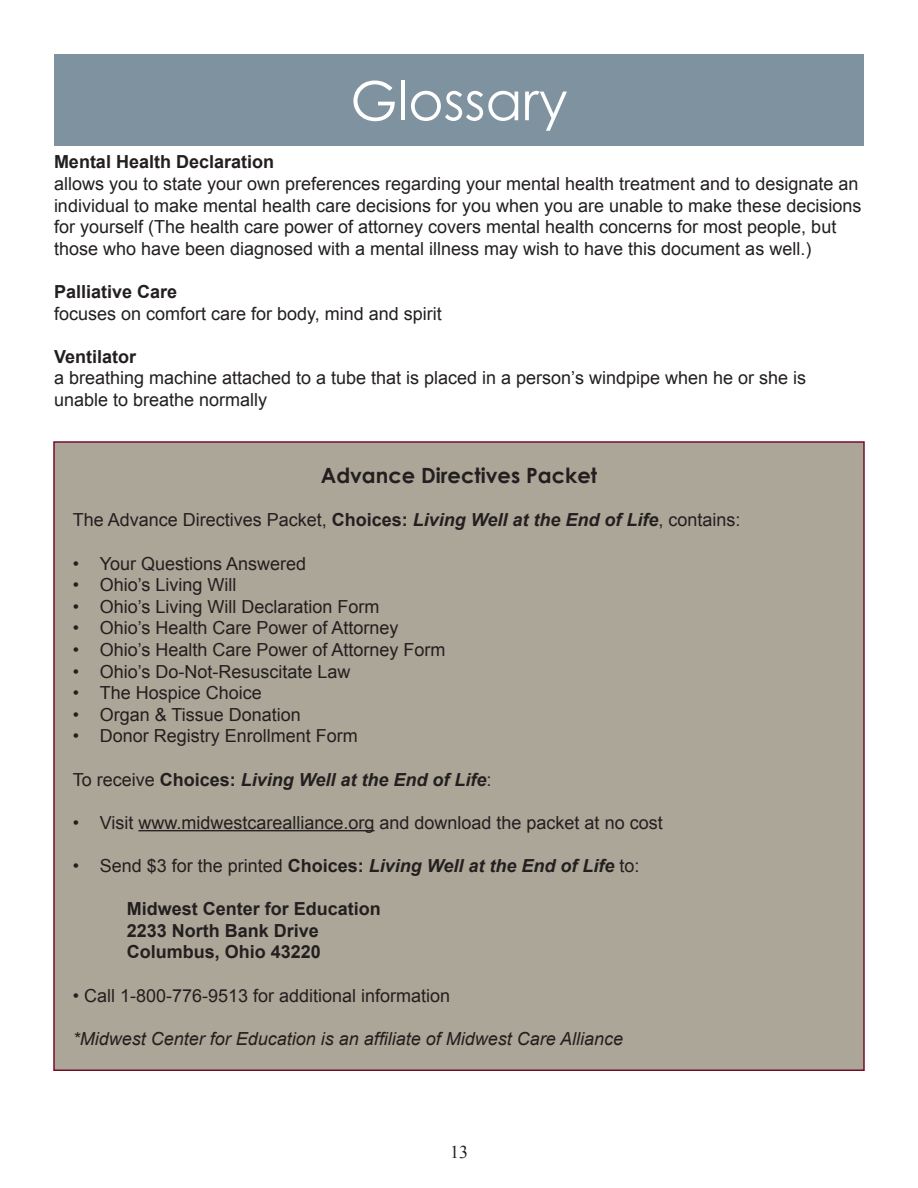
<style>
.page{position:relative;width:918px;height:1188px;background:#fff}
.page>*{position:absolute;margin:0;border:0;box-sizing:border-box;transform-origin:0 0}
.t1{font:54px "Century Gothic";color:#fff}
.t2{font:700 21px "Century Gothic";color:#231f20}
.t3{font:18px/21.6px "Arial";color:#231f20}
.t4{font:700 18px "Arial";color:#231f20}
.t5{font:italic 700 18px "Arial";color:#231f20}
.t6{font:italic 18px "Arial";color:#231f20}
.t7{font:18px "Times New Roman";color:#231f20}
.s1{font-weight:700}
.s2{font-weight:700;font-style:italic}
.s3{font-weight:400;font-style:normal}
.s4{font-style:normal}
</style>
<div class="page">
<div style="left:54px;top:54px;width:810px;height:92px;background:#7f929f"></div>
<div style="left:54px;top:442px;width:810px;height:628px;background:#aba697"></div>
<hr style="left:138px;top:830px;width:237px;height:1px;background:#231f20">
<p class="t1" style="left:350px;top:63px;width:219px">Glossary</p>
<p class="t4" style="left:54px;top:150px;width:222px">Mental Health Declaration</p>
<p class="t3" style="left:54px;top:173px;width:809px">allows you to state your own preferences regarding your mental health treatment and to designate an individual to make mental health care decisions for you when you are unable to make these decisions for yourself (The health care power of attorney covers mental health concerns for most people, but those who have been diagnosed with a mental illness may wish to have this document as well.)</p>
<p class="t4" style="left:54px;top:280px;width:125px">Palliative Care</p>
<p class="t3" style="left:54px;top:303px;width:389px">focuses on comfort care for body, mind and spirit</p>
<p class="t4" style="left:54px;top:344px;width:84px">Ventilator</p>
<p class="t3" style="left:54px;top:367px;width:754px">a breathing machine attached to a tube that is placed in a person’s windpipe when he or she is unable to breathe normally</p>
<p class="t2" style="left:321px;top:460px;width:278px">Advance Directives Packet</p>
<p class="t3" style="left:73px;top:509px;width:669px">The Advance Directives Packet, <span class="s1">Choices:</span> <span class="s2">Living Well at the End of Life</span>, contains:</p>
<p class="t3" style="left:73px;top:553px;width:235px">• Your Questions Answered</p>
<p class="t3" style="left:73px;top:574px;width:165px">• Ohio’s Living Will</p>
<p class="t3" style="left:73px;top:596px;width:308px">• Ohio’s Living Will Declaration Form</p>
<p class="t3" style="left:73px;top:617px;width:327px">• Ohio’s Health Care Power of Attorney</p>
<p class="t3" style="left:73px;top:639px;width:374px">• Ohio’s Health Care Power of Attorney Form</p>
<p class="t3" style="left:73px;top:661px;width:279px">• Ohio’s Do-Not-Resuscitate Law</p>
<p class="t3" style="left:73px;top:682px;width:191px">• The Hospice Choice</p>
<p class="t3" style="left:73px;top:704px;width:230px">• Organ &amp; Tissue Donation</p>
<p class="t3" style="left:73px;top:725px;width:287px">• Donor Registry Enrollment Form</p>
<p class="t5" style="left:73px;top:767px;width:420px"><span class="s3">To receive</span> <span class="s4">Choices:</span> Living Well at the End of Life<span class="s3">:</span></p>
<p class="t3" style="left:73px;top:812px;width:591px">• Visit www.midwestcarealliance.org and download the packet at no cost</p>
<p class="t5" style="left:73px;top:854px;width:568px"><span class="s3">• Send $3 for the printed</span> <span class="s4">Choices:</span> Living Well at the End of Life <span class="s3">to:</span></p>
<p class="t4" style="left:127px;top:897px;width:256px">Midwest Center for Education</p>
<p class="t4" style="left:127px;top:918px;width:194px">2233 North Bank Drive</p>
<p class="t4" style="left:127px;top:940px;width:196px">Columbus, Ohio 43220</p>
<p class="t3" style="left:73px;top:985px;width:379px">• Call 1-800-776-9513 for additional information</p>
<p class="t6" style="left:73px;top:1027px;width:552px">*Midwest Center for Education is an affiliate of Midwest Care Alliance</p>
<p class="t7" style="left:450px;top:1140px;width:19px">13</p>
</div>
